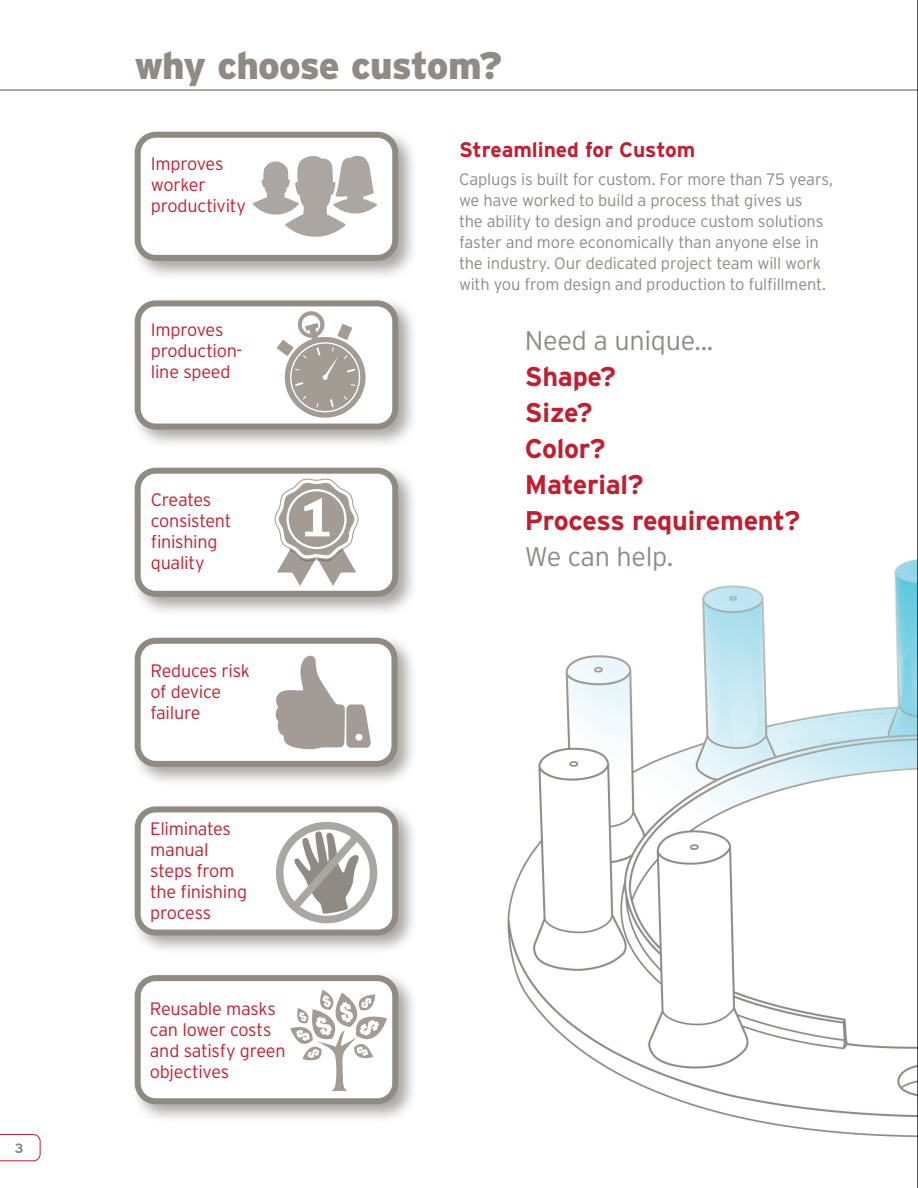
<style>
.page{position:relative;width:918px;height:1188px;background:#fff}
.page>*{position:absolute;margin:0;border:0;box-sizing:border-box;transform-origin:0 0}
.t1{font:900 38.25px "Interstate";letter-spacing:-.025em;color:#908a84}
.t2{font:700 27px/36px "Interstate";letter-spacing:-.01em;color:#c11f31}
.t3{font:300 27px "Interstate";letter-spacing:-.01em;color:#908a84}
.t4{font:700 21px "Interstate";color:#c11f31}
.t5{font:300 18px/21px "Interstate";letter-spacing:-.015em;color:#c11f31}
.t6{font:300 16.5px/21px "Interstate";letter-spacing:-.01em;color:#908a84}
.t7{font:700 13.5px "Interstate";color:#908a84}
</style>
<div class="page">
<img style="left:507px;top:559px;width:410px;height:579px">
<hr style="left:0;top:89px;width:918px;height:2px;background:#908a84">
<div style="left:130px;top:971px;width:288px;height:153px;background:#908a84;opacity:.75"></div>
<div style="left:138px;top:978px;width:257px;height:123px;background:#fff;border-radius:18px"></div>
<div style="left:135px;top:975px;width:263px;height:129px;border:6px solid #908a84;border-radius:18px"></div>
<svg style="left:290px;top:990px;width:97px;height:101px"></svg>
<div style="left:130px;top:463px;width:288px;height:153px;background:#908a84;opacity:.75"></div>
<div style="left:138px;top:471px;width:257px;height:123px;background:#fff;border-radius:18px"></div>
<div style="left:135px;top:468px;width:263px;height:129px;border:6px solid #908a84;border-radius:18px"></div>
<svg style="left:275px;top:479px;width:84px;height:107px"></svg>
<div style="left:130px;top:296px;width:288px;height:153px;background:#908a84;opacity:.75"></div>
<div style="left:138px;top:303px;width:257px;height:124px;background:#fff;border-radius:18px"></div>
<div style="left:135px;top:300px;width:263px;height:130px;border:6px solid #908a84;border-radius:18px"></div>
<svg style="left:277px;top:311px;width:89px;height:107px"></svg>
<div style="left:130px;top:634px;width:287px;height:152px;background:#908a84;opacity:.75"></div>
<div style="left:138px;top:641px;width:256px;height:123px;background:#fff;border-radius:18px"></div>
<div style="left:135px;top:638px;width:262px;height:129px;border:6px solid #908a84;border-radius:18px"></div>
<svg style="left:276px;top:656px;width:95px;height:93px"></svg>
<div style="left:356px;top:734px;width:7px;height:7px;background:#fff;border-radius:50%"></div>
<div style="left:130px;top:128px;width:288px;height:152px;background:#908a84;opacity:.75"></div>
<div style="left:138px;top:135px;width:257px;height:123px;background:#fff;border-radius:18px"></div>
<div style="left:135px;top:132px;width:263px;height:129px;border:6px solid #908a84;border-radius:18px"></div>
<svg style="left:252px;top:155px;width:125px;height:82px"></svg>
<div style="left:130px;top:802px;width:288px;height:153px;background:#908a84;opacity:.75"></div>
<div style="left:138px;top:809px;width:257px;height:124px;background:#fff;border-radius:18px"></div>
<div style="left:135px;top:806px;width:263px;height:130px;border:6px solid #908a84;border-radius:18px"></div>
<div style="left:276px;top:822px;width:101px;height:101px;border:8px solid #aaa6a1;border-radius:50%"></div>
<svg style="left:284px;top:826px;width:83px;height:91px"></svg>
<hr style="left:917px;top:0;width:1px;height:1188px;background:#231f20">
<svg style="left:0;top:1134px;width:41px;height:27px"></svg>
<p class="t7" style="left:15px;top:1141px;width:10px">3</p>
<h1 class="t1" style="left:135px;top:44px;width:369px">why choose custom?</h1>
<p class="t5" style="left:151px;top:153px;width:97px">Improves worker productivity</p>
<p class="t5" style="left:151px;top:319px;width:93px">Improves production&shy;line speed</p>
<p class="t5" style="left:151px;top:489px;width:82px">Creates consistent finishing quality</p>
<p class="t5" style="left:150px;top:660px;width:101px">Reduces risk of device failure</p>
<p class="t5" style="left:150px;top:818px;width:98px">Eliminates manual steps from the finishing process</p>
<p class="t5" style="left:150px;top:998px;width:137px">Reusable masks can lower costs and satisfy green objectives</p>
<p class="t4" style="left:459px;top:138px;width:238px">Streamlined for Custom</p>
<p class="t6" style="left:459px;top:168px;width:376px">Caplugs is built for custom. For more than 75 years, we have worked to build a process that gives us<br>the ability to design and produce custom solutions faster and more economically than anyone else in the industry. Our dedicated project team will work with you from design and production to fulfillment.</p>
<h2 class="t3" style="left:525px;top:325px;width:190px">Need a unique...</h2>
<h2 class="t2" style="left:525px;top:358px;width:277px">Shape?<br>Size?<br>Color?<br>Material?<br>Process requirement?</h2>
<h2 class="t3" style="left:525px;top:541px;width:150px">We can help.</h2>
</div>
